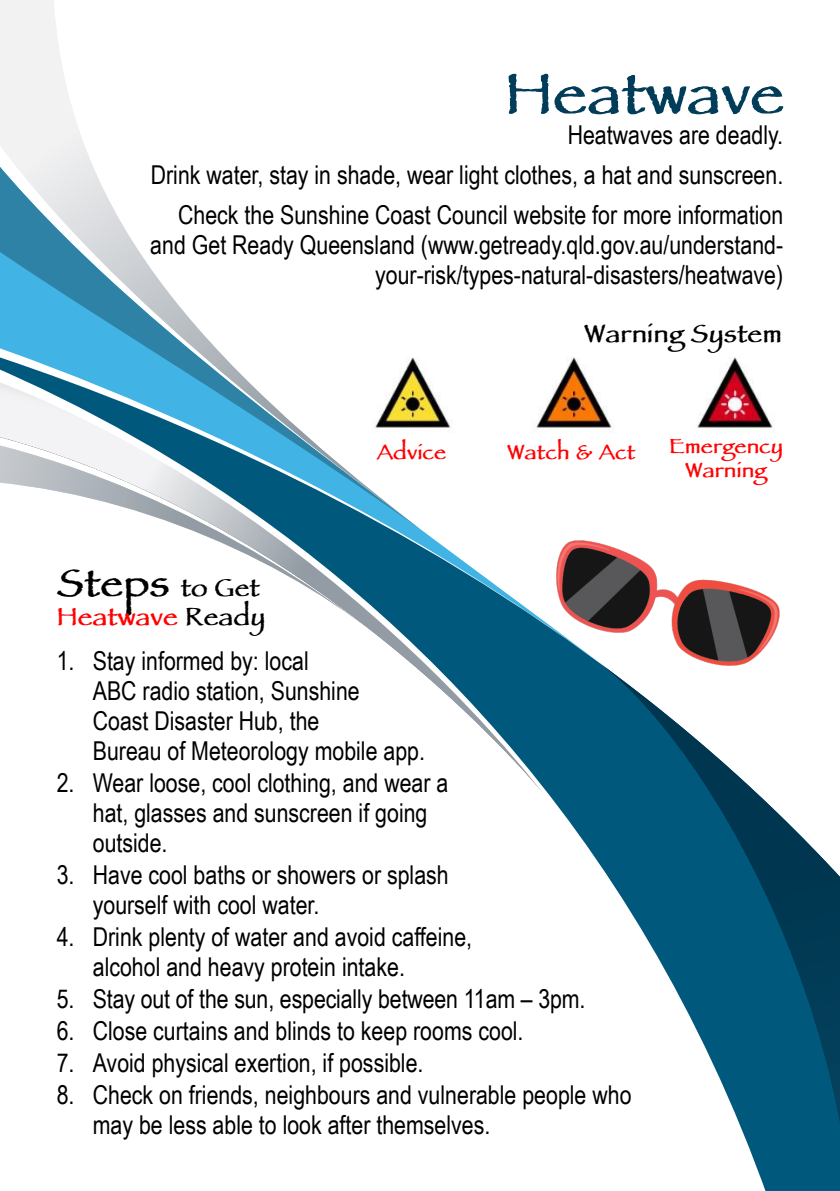
<style>
.page{position:relative;width:840px;height:1191px;background:#fff}
.page>*{position:absolute;margin:0;border:0;box-sizing:border-box;transform-origin:0 0}
.t1{font:700 60px "Papyrus LET";color:#013c58}
.t2{font:700 40px "Papyrus LET";color:#000}
.t3{font:26px/30px "Arial Narrow";color:#000}
.t4{font:700 26px "Papyrus LET";color:#000}
.t5{font:700 26px "Papyrus LET";color:#f00}
.t6{font:700 21.4px/24.6px "Papyrus LET";color:#f00;text-align:center}
.s1{font-size:26px}
.s2{color:#000}
</style>
<div class="page">
<svg style="left:543px;top:540px;width:296px;height:651px"></svg>
<svg style="left:0;top:0;width:249px;height:382px"></svg>
<img style="left:625px;top:682px;width:214px;height:441px">
<img style="left:0;top:382px;width:543px;height:410px">
<img style="left:0;top:445px;width:375px;height:189px">
<svg style="left:839px;top:876px;width:1px;height:315px"></svg>
<img style="left:371px;top:357px;width:404px;height:87px">
<img style="left:556px;top:541px;width:222px;height:125px">
<h1 class="t1" style="left:504px;top:57px;width:281px">Heatwave</h1>
<p class="t3" style="left:151px;top:117px;width:633px;line-height:40px;text-align:right">Heatwaves are deadly.<br>Drink water, stay in shade, wear light clothes, a hat and sunscreen.<br>Check the Sunshine Coast Council website for more information</p>
<p class="t3" style="left:150px;top:232px;width:634px;text-align:right">and Get Ready Queensland (www.getready.qld.gov.au/understand&shy;your-risk/types-natural-disasters/heatwave)</p>
<p class="t4" style="left:584px;top:318px;width:199px">Warning System</p>
<p class="t6" style="left:376px;top:439px;width:71px">Advice</p>
<p class="t6" style="left:506px;top:439px;width:130px">Watch &amp; Act</p>
<p class="t6" style="left:668px;top:433px;width:116px">Emergency<br>Warning</p>
<h2 class="t2" style="left:57px;top:558px;width:205px">Steps <span class="s1">to Get</span></h2>
<p class="t5" style="left:57px;top:601px;width:210px">Heatwave <span class="s2">Ready</span></p>
<p class="t3" style="left:93px;top:648px;width:333px;text-indent:-36px">1. Stay informed by: local<br>ABC radio station, Sunshine<br>Coast Disaster Hub, the<br>Bureau of Meteorology mobile app.</p>
<p class="t3" style="left:93px;top:770px;width:357px;text-indent:-36px">2. Wear loose, cool clothing, and wear a hat, glasses and sunscreen if going outside.</p>
<p class="t3" style="left:93px;top:862px;width:357px;text-indent:-36px">3. Have cool baths or showers or splash yourself with cool water.</p>
<p class="t3" style="left:93px;top:924px;width:380px;text-indent:-36px">4. Drink plenty of water and avoid caffeine, alcohol and heavy protein intake.</p>
<p class="t3" style="left:57px;top:986px;width:530px">5. Stay out of the sun, especially between 11am – 3pm.</p>
<p class="t3" style="left:57px;top:1018px;width:468px">6. Close curtains and blinds to keep rooms cool.</p>
<p class="t3" style="left:57px;top:1050px;width:368px">7. Avoid physical exertion, if possible.</p>
<p class="t3" style="left:93px;top:1082px;width:540px;text-indent:-36px">8. Check on friends, neighbours and vulnerable people who may be less able to look after themselves.</p>
</div>
